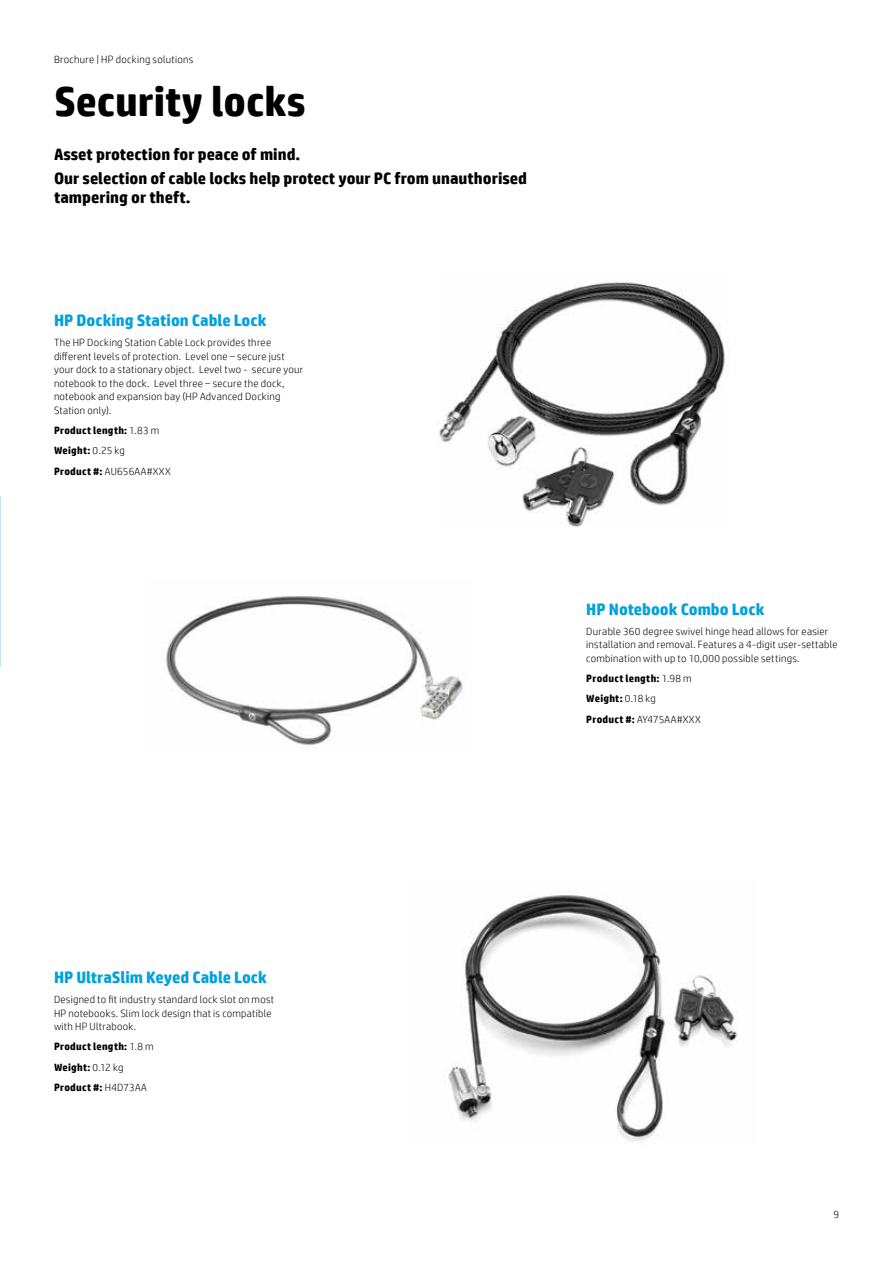
<style>
.page{position:relative;width:893px;height:1263px;background:#fff}
.page>*{position:absolute;margin:0;border:0;box-sizing:border-box;transform-origin:0 0}
.t1{font:700 42px "HP Simplified";color:#000}
.t2{font:700 16.5px/23.7px "HP Simplified";color:#000}
.t3{font:700 16.5px "HP Simplified";color:#00a1dd}
.t4{font:300 10.5px/13.5px "HP Simplified";letter-spacing:.025em;color:#000}
.t5{font:700 10.5px/20.2px "HP Simplified";letter-spacing:.025em;color:#000}
.s1{font-weight:300}
</style>
<div class="page">
<img style="left:448px;top:895px;width:290px;height:247px">
<img style="left:439px;top:282px;width:286px;height:244px">
<img style="left:163px;top:596px;width:300px;height:155px">
<p class="t4" style="left:54px;top:52px;width:141px">Brochure | HP docking solutions</p>
<h1 class="t1" style="left:54px;top:74px;width:253px">Security locks</h1>
<h2 class="t2" style="left:54px;top:142px;width:475px">Asset protection for peace of mind.<br>Our selection of cable locks help protect your PC from unauthorised</h2>
<h2 class="t2" style="left:54px;top:185px;width:138px">tampering or theft.</h2>
<h2 class="t3" style="left:54px;top:310px;width:214px">HP Docking Station Cable Lock</h2>
<p class="t4" style="left:54px;top:336px;width:251px">The HP Docking Station Cable Lock provides three different levels of protection. Level one – secure just your dock to a stationary object. Level two - secure your notebook to the dock. Level three – secure the dock, notebook and expansion bay (HP Advanced Docking Station only).</p>
<p class="t5" style="left:54px;top:420px;width:118px">Product length: <span class="s1">1.83 m<br></span>Weight: <span class="s1">0.25 kg<br></span>Product #: <span class="s1">AU656AA#XXX</span></p>
<h2 class="t3" style="left:586px;top:598px;width:180px">HP Notebook Combo Lock</h2>
<p class="t4" style="left:586px;top:624px;width:253px">Durable 360 degree swivel hinge head allows for easier installation and removal. Features a 4-digit user-settable combination with up to 10,000 possible settings.</p>
<p class="t5" style="left:586px;top:668px;width:116px">Product length: <span class="s1">1.98 m<br></span>Weight: <span class="s1">0.18 kg<br></span>Product #: <span class="s1">AY475AA#XXX</span></p>
<h2 class="t3" style="left:54px;top:966px;width:214px">HP UltraSlim Keyed Cable Lock</h2>
<p class="t4" style="left:54px;top:992px;width:222px">Designed to fit industry standard lock slot on most<br>HP notebooks. Slim lock design that is compatible with HP Ultrabook.</p>
<p class="t5" style="left:54px;top:1036px;width:101px">Product length: <span class="s1">1.8 m<br></span>Weight: <span class="s1">0.12 kg<br></span>Product #: <span class="s1">H4D73AA</span></p>
<p class="t4" style="left:833px;top:1207px;width:7px">9</p>
</div>
